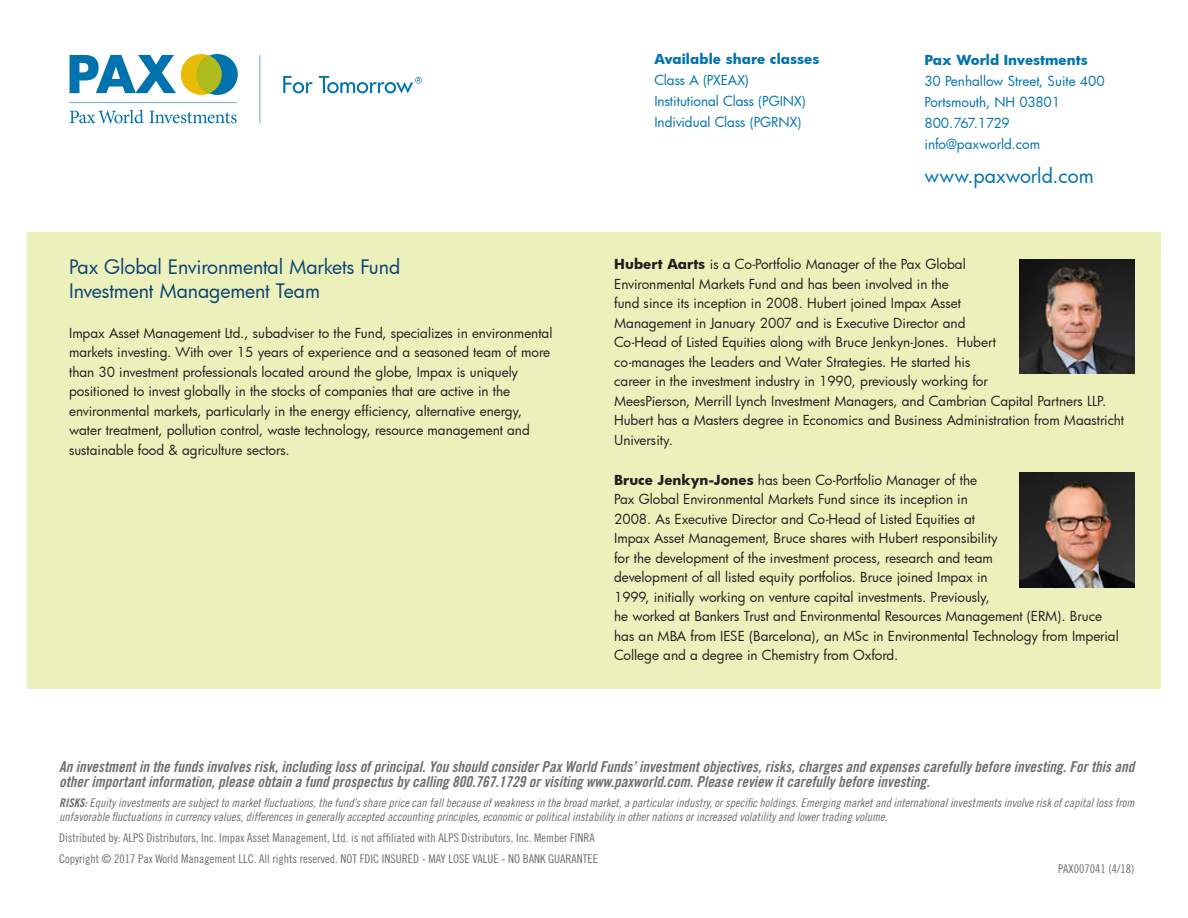
<style>
.page{position:relative;width:1188px;height:918px;background:#fff}
.page>*{position:absolute;margin:0;border:0;box-sizing:border-box;transform-origin:0 0}
.Lite_Subhead{font:19.5px/24px "Futura";letter-spacing:-.005em;color:#0d4374}
.Main_Text{font:19.5px "Futura";color:#0073ae}
.t1{font:15px/15px "Trade Gothic LT Std Bd Cn 20 Obl";color:#6c6d70}
.Main_Text-2{font:13.5px/19.5px "Futura";color:#231f20}
.Main_Text-3{font:13.5px "Futura";color:#0073ae}
.Main_Text-4{font:700 13.5px "Futura";color:#0073ae}
.Main_Text-5{font:13.5px "Futura";letter-spacing:-.035em;color:#0073ae}
.t2{font:12px/13.5px "Trade Gothic LT Std Cn 18 Obl";color:#6c6d70}
.t3{font:12px "Trade Gothic LT Std Cn 18";color:#6c6d70}
.s1{font-weight:700}
.s2{font-family:"Trade Gothic LT Std Bd Cn 20 Obl"}
</style>
<div class="page">
<hr style="left:259px;top:55px;width:1px;height:69px;background:#6da7d0">
<svg style="left:283px;top:76px;width:30px;height:17px"></svg>
<svg style="left:319px;top:76px;width:103px;height:17px"></svg>
<svg style="left:70px;top:54px;width:168px;height:41px"></svg>
<hr style="left:69px;top:102px;width:168px;height:1px;background:#6aadd5">
<svg style="left:70px;top:110px;width:167px;height:13px"></svg>
<div style="left:27px;top:232px;width:1134px;height:457px;background:#ecf1bc"></div>
<img style="left:1020px;top:473px;width:114px;height:115px">
<img style="left:1020px;top:259px;width:114px;height:115px">
<p class="Lite_Subhead" style="left:69px;top:254px;width:333px">Pax Global Environmental Markets Fund<br>Investment Management Team</p>
<p class="Main_Text-2" style="left:69px;top:323px;width:485px">Impax Asset Management Ltd., subadviser to the Fund, specializes in environmental markets investing. With over 15 years of experience and a seasoned team of more than 30 investment professionals located around the globe, Impax is uniquely positioned to invest globally in the stocks of companies that are active in the environmental markets, particularly in the energy efficiency, alternative energy, water treatment, pollution control, waste technology, resource management and sustainable food &amp; agriculture sectors.</p>
<p class="Main_Text-4" style="left:654px;top:50px;width:166px">Available share classes</p>
<p class="Main_Text-3" style="left:654px;top:71px;width:96px">Class A (PXEAX)</p>
<p class="Main_Text-3" style="left:654px;top:92px;width:153px">Institutional Class (PGINX)</p>
<p class="Main_Text-3" style="left:654px;top:113px;width:149px">Individual Class (PGRNX)</p>
<p class="Main_Text-4" style="left:924px;top:50px;width:165px">Pax World Investments</p>
<p class="Main_Text-3" style="left:924px;top:71px;width:182px">30 Penhallow Street, Suite 400</p>
<p class="Main_Text-3" style="left:924px;top:92px;width:137px">Portsmouth, NH 03801</p>
<p class="Main_Text-5" style="left:924px;top:113px;width:87px">800.767.1729</p>
<p class="Main_Text-3" style="left:924px;top:134px;width:117px">info@paxworld.com</p>
<p class="Main_Text" style="left:924px;top:163px;width:171px">www.paxworld.com</p>
<p class="Main_Text-2" style="left:614px;top:254px;width:512px"><span class="s1">Hubert Aarts</span> is a Co-Portfolio Manager of the Pax Global<br>Environmental Markets Fund and has been involved in the<br>fund since its inception in 2008. Hubert joined Impax Asset<br>Management in January 2007 and is Executive Director and<br>Co-Head of Listed Equities along with Bruce Jenkyn-Jones. Hubert<br>co-manages the Leaders and Water Strategies. He started his<br>career in the investment industry in 1990, previously working for<br>MeesPierson, Merrill Lynch Investment Managers, and Cambrian Capital Partners LLP.<br>Hubert has a Masters degree in Economics and Business Administration from Maastricht University.</p>
<p class="Main_Text-2" style="left:614px;top:470px;width:506px"><span class="s1">Bruce Jenkyn-Jones</span> has been Co-Portfolio Manager of the<br>Pax Global Environmental Markets Fund since its inception in<br>2008. As Executive Director and Co-Head of Listed Equities at<br>Impax Asset Management, Bruce shares with Hubert responsibility<br>for the development of the investment process, research and team<br>development of all listed equity portfolios. Bruce joined Impax in<br>1999, initially working on venture capital investments. Previously,<br>he worked at Bankers Trust and Environmental Resources Management (ERM). Bruce has an MBA from IESE (Barcelona), an MSc in Environmental Technology from Imperial College and a degree in Chemistry from Oxford.</p>
<p class="t1" style="left:59px;top:759px;width:1077px">An investment in the funds involves risk, including loss of principal. You should consider Pax World Funds’ investment objectives, risks, charges and expenses carefully before investing. For this and other important information, please obtain a fund prospectus by calling 800.767.1729 or visiting www.paxworld.com. Please review it carefully before investing.</p>
<p class="t2" style="left:59px;top:797px;width:1077px"><span class="s2">RISKS:</span> Equity investments are subject to market fluctuations, the fund’s share price can fall because of weakness in the broad market, a particular industry, or specific holdings. Emerging market and international investments involve risk of capital loss from unfavorable fluctuations in currency values, differences in generally accepted accounting principles, economic or political instability in other nations or increased volatility and lower trading volume.</p>
<p class="t3" style="left:59px;top:831px;width:537px">Distributed by: ALPS Distributors, Inc. Impax Asset Management, Ltd. is not affiliated with ALPS Distributors, Inc. Member FINRA</p>
<p class="t3" style="left:59px;top:852px;width:540px">Copyright © 2017 Pax World Management LLC. All rights reserved. NOT FDIC INSURED - MAY LOSE VALUE - NO BANK GUARANTEE</p>
<p class="t3" style="left:1058px;top:861px;width:78px">PAX007041 (4/18)</p>
</div>
